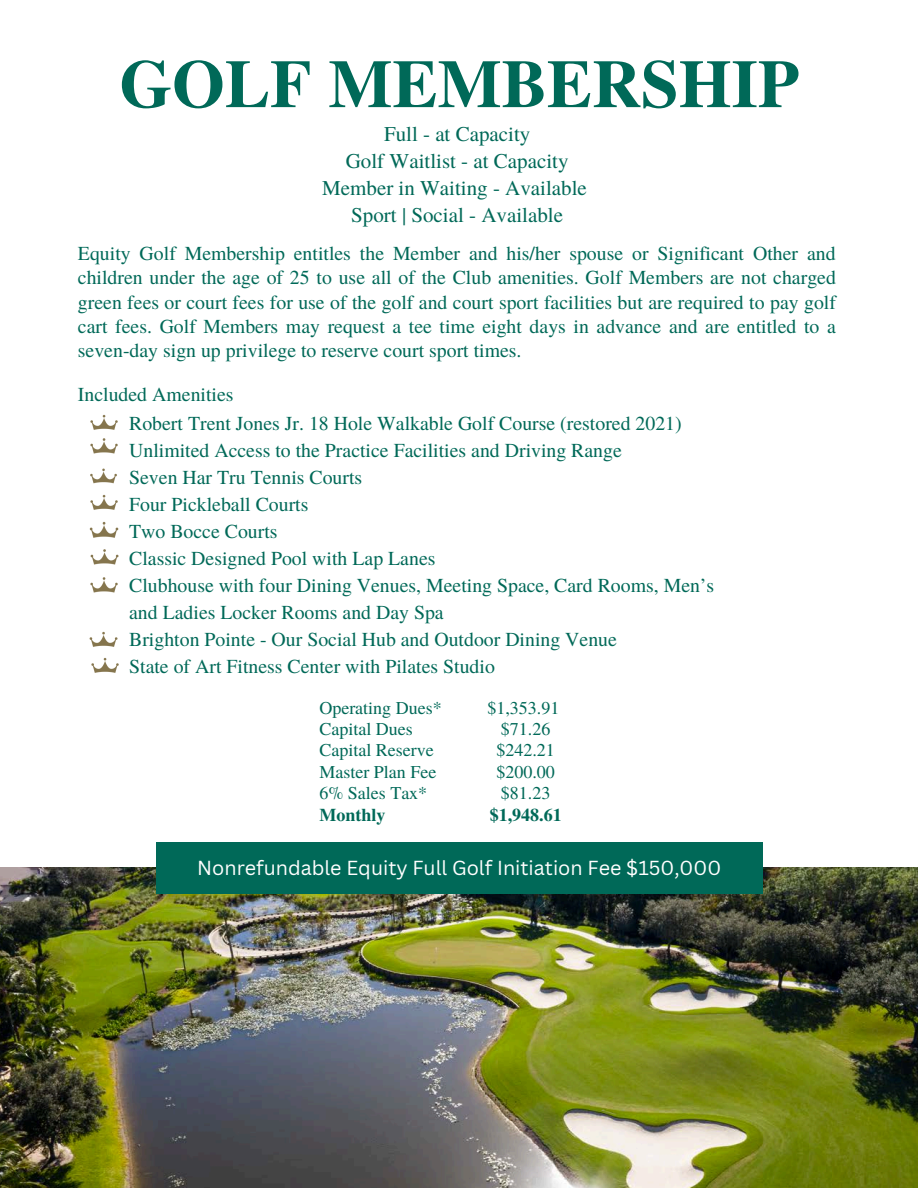
<style>
.page{position:relative;width:918px;height:1188px;background:#fff}
.page>*{position:absolute;margin:0;border:0;box-sizing:border-box;transform-origin:0 0}
.t1{font:700 67.8px "Te X Gyre Termes";color:#006958}
.t2{font:21px/27px "Te X Gyre Termes";color:#006958;text-align:center}
.t3{font:19.8px/27px "Te X Gyre Termes";color:#006958;text-align:justify}
.t4{font:19.8px "Canva Sans";color:#fff}
.t5{font:18px "Te X Gyre Termes";color:#006958}
.t6{font:700 18px "Te X Gyre Termes";color:#006958}
</style>
<div class="page">
<img style="left:0;top:867px;width:918px;height:321px">
<div style="left:156px;top:843px;width:606px;height:51px;background:#006958"></div>
<img style="left:90px;top:470px;width:27px;height:9px">
<img style="left:89px;top:526px;width:30px;height:7px">
<img style="left:90px;top:414px;width:28px;height:9px">
<img style="left:90px;top:533px;width:29px;height:29px">
<img style="left:90px;top:562px;width:28px;height:31px">
<img style="left:90px;top:423px;width:28px;height:47px">
<img style="left:90px;top:479px;width:28px;height:47px">
<img style="left:89px;top:631px;width:29px;height:11px">
<img style="left:91px;top:642px;width:28px;height:31px">
<h1 class="t1" style="left:119px;top:31px;width:681px">GOLF MEMBERSHIP</h1>
<p class="t2" style="left:322px;top:120px;width:266px">Full - at Capacity<br>Golf Waitlist - at Capacity<br>Member in Waiting - Available<br>Sport | Social - Available</p>
<h2 class="t3" style="left:78px;top:240px;width:760px;line-height:24.3px">Equity Golf Membership entitles the Member and his/her spouse or Significant Other and children under the age of 25 to use all of the Club amenities. Golf Members are not charged green fees or court fees for use of the golf and court sport facilities but are required to pay golf cart fees. Golf Members may request a tee time eight days in advance and are entitled to a seven-day sign up privilege to reserve court sport times.</h2>
<h2 class="t3" style="left:78px;top:380px;width:157px">Included Amenities</h2>
<p class="t3" style="left:129px;top:409px;width:587px;text-align:left">Robert Trent Jones Jr. 18 Hole Walkable Golf Course (restored 2021)<br>Unlimited Access to the Practice Facilities and Driving Range<br>Seven Har Tru Tennis Courts<br>Four Pickleball Courts<br>Two Bocce Courts<br>Classic Designed Pool with Lap Lanes<br>Clubhouse with four Dining Venues, Meeting Space, Card Rooms, Men’s and Ladies Locker Rooms and Day Spa<br>Brighton Pointe - Our Social Hub and Outdoor Dining Venue<br>State of Art Fitness Center with Pilates Studio</p>
<h2 class="t5" style="left:319px;top:695px;width:124px">Operating Dues*</h2>
<p class="t5" style="left:319px;top:716px;width:95px">Capital Dues</p>
<p class="t5" style="left:319px;top:737px;width:116px">Capital Reserve</p>
<p class="t5" style="left:319px;top:759px;width:118px">Master Plan Fee</p>
<p class="t5" style="left:319px;top:780px;width:109px">6% Sales Tax*</p>
<p class="t6" style="left:319px;top:800px;width:68px">Monthly</p>
<p class="t5" style="left:487px;top:695px;width:73px">$1,353.91</p>
<p class="t5" style="left:501px;top:716px;width:51px">$71.26</p>
<p class="t5" style="left:496px;top:737px;width:60px">$242.21</p>
<p class="t5" style="left:496px;top:759px;width:60px">$200.00</p>
<p class="t5" style="left:501px;top:780px;width:51px">$81.23</p>
<p class="t6" style="left:490px;top:800px;width:73px">$1,948.61</p>
<h2 class="t4" style="left:197px;top:854px;width:526px">Nonrefundable Equity Full Golf Initiation Fee $150,000</h2>
</div>
